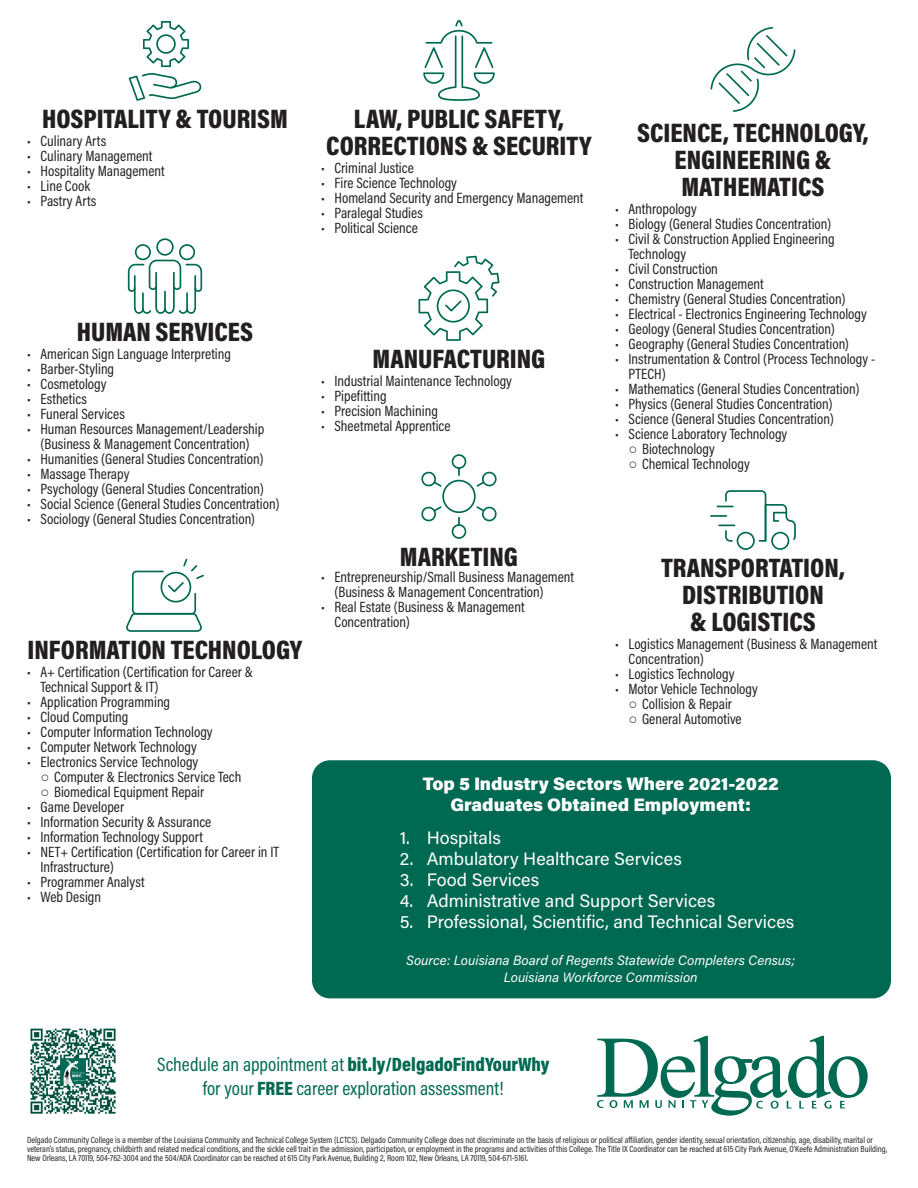
<style>
.page{position:relative;width:918px;height:1188px;background:#fff}
.page>*{position:absolute;margin:0;border:0;box-sizing:border-box;transform-origin:0 0}
.t1{font:900 27px/27px "Acumin Pro Cond";color:#231f20;text-align:center}
.t2{font:900 19.5px "Acumin Pro Cond";color:#006951}
.t3{font:19.5px "Acumin Pro Cond";color:#006951}
.t4{font:18px "Acumin Pro";color:#fff}
.t5{font:900 18px "Acumin Pro";color:#fff}
.t6{font:15px/15px "Acumin Pro Cond";color:#231f20}
.t7{font:italic 13.5px "Acumin Pro";color:#fff}
.t8{font:9px/9px "Acumin Pro Cond";color:#231f20}
.s1{font-family:"Arial"}
.s2{font-weight:400}
.s3{font-weight:900}
</style>
<div class="page">
<svg style="left:143px;top:21px;width:46px;height:46px"></svg>
<svg style="left:129px;top:73px;width:72px;height:28px"></svg>
<svg style="left:128px;top:238px;width:74px;height:76px"></svg>
<svg style="left:126px;top:559px;width:78px;height:73px"></svg>
<svg style="left:423px;top:20px;width:72px;height:81px"></svg>
<svg style="left:419px;top:256px;width:81px;height:85px"></svg>
<svg style="left:421px;top:454px;width:76px;height:85px"></svg>
<svg style="left:711px;top:27px;width:84px;height:85px"></svg>
<svg style="left:710px;top:490px;width:86px;height:60px"></svg>
<div style="left:312px;top:760px;width:579px;height:238px;background:#006951;border-radius:18px"></div>
<svg style="left:597px;top:1036px;width:271px;height:80px"></svg>
<img style="left:30px;top:1028px;width:86px;height:86px">
<p class="t1" style="left:42px;top:104px;width:247px">HOSPITALITY &amp; TOURISM</p>
<p class="t6" style="left:27px;top:133px;width:81px">• Culinary Arts</p>
<p class="t6" style="left:27px;top:148px;width:127px">• Culinary Management</p>
<p class="t6" style="left:27px;top:163px;width:139px">• Hospitality Management</p>
<p class="t6" style="left:27px;top:178px;width:65px">• Line Cook</p>
<p class="t6" style="left:27px;top:193px;width:71px">• Pastry Arts</p>
<p class="t1" style="left:77px;top:317px;width:178px">HUMAN SERVICES</p>
<p class="t6" style="left:27px;top:346px;width:206px">• American Sign Language Interpreting</p>
<p class="t6" style="left:27px;top:361px;width:89px">• Barber-Styling</p>
<p class="t6" style="left:27px;top:376px;width:81px">• Cosmetology</p>
<p class="t6" style="left:27px;top:391px;width:62px">• Esthetics</p>
<p class="t6" style="left:27px;top:406px;width:99px">• Funeral Services</p>
<p class="t6" style="left:27px;top:421px;width:239px;text-align:center">• Human Resources Management/Leadership (Business &amp; Management Concentration)</p>
<p class="t6" style="left:27px;top:451px;width:238px">• Humanities (General Studies Concentration)</p>
<p class="t6" style="left:27px;top:466px;width:104px">• Massage Therapy</p>
<p class="t6" style="left:27px;top:481px;width:238px">• Psychology (General Studies Concentration)</p>
<p class="t6" style="left:27px;top:496px;width:254px">• Social Science (General Studies Concentration)</p>
<p class="t6" style="left:27px;top:511px;width:230px">• Sociology (General Studies Concentration)</p>
<p class="t1" style="left:28px;top:635px;width:276px">INFORMATION TECHNOLOGY</p>
<p class="t6" style="left:40px;top:664px;width:214px;text-indent:-14px">• A+ Certification (Certification for Career &amp;<br>Technical Support &amp; IT)</p>
<p class="t6" style="left:27px;top:694px;width:145px">• Application Programming</p>
<p class="t6" style="left:27px;top:709px;width:103px">• Cloud Computing</p>
<p class="t6" style="left:27px;top:724px;width:187px">• Computer Information Technology</p>
<p class="t6" style="left:27px;top:739px;width:171px">• Computer Network Technology</p>
<p class="t6" style="left:27px;top:754px;width:173px">• Electronics Service Technology</p>
<p class="t6" style="left:40px;top:769px;width:202px"><span class="s1">○</span> Computer &amp; Electronics Service Tech</p>
<p class="t6" style="left:40px;top:784px;width:165px"><span class="s1">○</span> Biomedical Equipment Repair</p>
<p class="t6" style="left:27px;top:799px;width:99px">• Game Developer</p>
<p class="t6" style="left:27px;top:814px;width:186px">• Information Security &amp; Assurance</p>
<p class="t6" style="left:27px;top:829px;width:177px">• Information Technology Support</p>
<p class="t6" style="left:40px;top:844px;width:240px;text-indent:-14px">• NET+ Certification (Certification for Career in IT<br>Infrastructure)</p>
<p class="t6" style="left:27px;top:874px;width:119px">• Programmer Analyst</p>
<p class="t6" style="left:27px;top:889px;width:76px">• Web Design</p>
<p class="t1" style="left:326px;top:104px;width:267px">LAW, PUBLIC SAFETY,<br>CORRECTIONS &amp; SECURITY</p>
<p class="t6" style="left:321px;top:160px;width:94px">• Criminal Justice</p>
<p class="t6" style="left:321px;top:175px;width:138px">• Fire Science Technology</p>
<p class="t6" style="left:321px;top:190px;width:264px">• Homeland Security and Emergency Management</p>
<p class="t6" style="left:321px;top:205px;width:103px">• Paralegal Studies</p>
<p class="t6" style="left:321px;top:220px;width:98px">• Political Science</p>
<p class="t1" style="left:373px;top:344px;width:174px">MANUFACTURING</p>
<p class="t6" style="left:321px;top:373px;width:192px">• Industrial Maintenance Technology</p>
<p class="t6" style="left:321px;top:388px;width:67px">• Pipefitting</p>
<p class="t6" style="left:321px;top:403px;width:118px">• Precision Machining</p>
<p class="t6" style="left:321px;top:418px;width:131px">• Sheetmetal Apprentice</p>
<p class="t1" style="left:637px;top:118px;width:233px">SCIENCE, TECHNOLOGY,<br>ENGINEERING &amp;<br>MATHEMATICS</p>
<p class="t6" style="left:615px;top:201px;width:83px">• Anthropology</p>
<p class="t6" style="left:615px;top:216px;width:218px">• Biology (General Studies Concentration)</p>
<p class="t6" style="left:629px;top:231px;width:208px;text-indent:-14px">• Civil &amp; Construction Applied Engineering<br>Technology</p>
<p class="t6" style="left:615px;top:261px;width:104px">• Civil Construction</p>
<p class="t6" style="left:615px;top:276px;width:150px">• Construction Management</p>
<p class="t6" style="left:615px;top:291px;width:232px">• Chemistry (General Studies Concentration)</p>
<p class="t6" style="left:615px;top:306px;width:253px">• Electrical - Electronics Engineering Technology</p>
<p class="t6" style="left:615px;top:321px;width:221px">• Geology (General Studies Concentration)</p>
<p class="t6" style="left:615px;top:336px;width:236px">• Geography (General Studies Concentration)</p>
<p class="t6" style="left:629px;top:351px;width:248px;text-indent:-14px">• Instrumentation &amp; Control (Process Technology -<br>PTECH)</p>
<p class="t6" style="left:615px;top:381px;width:246px">• Mathematics (General Studies Concentration)</p>
<p class="t6" style="left:615px;top:396px;width:219px">• Physics (General Studies Concentration)</p>
<p class="t6" style="left:615px;top:411px;width:220px">• Science (General Studies Concentration)</p>
<p class="t6" style="left:615px;top:426px;width:174px">• Science Laboratory Technology</p>
<p class="t6" style="left:629px;top:441px;width:88px"><span class="s1">○</span> Biotechnology</p>
<p class="t6" style="left:629px;top:456px;width:123px"><span class="s1">○</span> Chemical Technology</p>
<p class="t1" style="left:400px;top:542px;width:120px">MARKETING</p>
<p class="t6" style="left:334px;top:569px;width:241px;text-indent:-14px">• Entrepreneurship/Small Business Management (Business &amp; Management Concentration)</p>
<p class="t6" style="left:334px;top:599px;width:192px;text-indent:-14px">• Real Estate (Business &amp; Management<br>Concentration)</p>
<p class="t1" style="left:661px;top:553px;width:185px">TRANSPORTATION,<br>DISTRIBUTION</p>
<p class="t1" style="left:690px;top:607px;width:127px">&amp; LOGISTICS</p>
<p class="t6" style="left:629px;top:636px;width:250px;text-indent:-14px">• Logistics Management (Business &amp; Management<br>Concentration)</p>
<p class="t6" style="left:615px;top:666px;width:121px">• Logistics Technology</p>
<p class="t6" style="left:615px;top:681px;width:144px">• Motor Vehicle Technology</p>
<p class="t6" style="left:629px;top:696px;width:105px"><span class="s1">○</span> Collision &amp; Repair</p>
<p class="t6" style="left:629px;top:711px;width:115px"><span class="s1">○</span> General Automotive</p>
<p class="t5" style="left:423px;top:771px;width:358px">Top 5 Industry Sectors Where 2021-2022</p>
<p class="t5" style="left:450px;top:792px;width:302px">Graduates Obtained Employment:</p>
<p class="t4" style="left:400px;top:825px;width:103px">1. Hospitals</p>
<p class="t4" style="left:400px;top:846px;width:284px">2. Ambulatory Healthcare Services</p>
<p class="t4" style="left:400px;top:867px;width:141px">3. Food Services</p>
<p class="t4" style="left:400px;top:888px;width:317px">4. Administrative and Support Services</p>
<p class="t4" style="left:400px;top:909px;width:396px">5. Professional, Scientific, and Technical Services</p>
<p class="t7" style="left:406px;top:951px;width:391px">Source: Louisiana Board of Regents Statewide Completers Census;</p>
<p class="t7" style="left:504px;top:968px;width:195px">Louisiana Workforce Commission</p>
<p class="t2" style="left:157px;top:1052px;width:394px"><span class="s2">Schedule an appointment at</span> bit.ly/DelgadoFindYourWhy</p>
<p class="t3" style="left:203px;top:1076px;width:302px">for your <span class="s3">FREE</span> career exploration assessment!</p>
<p class="t8" style="left:27px;top:1135px;width:862px">Delgado Community College is a member of the Louisiana Community and Technical College System (LCTCS). Delgado Community College does not discriminate on the basis of religious or political affiliation, gender identity, sexual orientation, citizenship, age, disability, marital or veteran’s status, pregnancy, childbirth and related medical conditions, and the sickle cell trait in the admission, participation, or employment in the programs and activities of this College. The Title IX Coordinator can be reached at 615 City Park Avenue, O’Keefe Administration Building,<br>New Orleans, LA 70119, 504-762-3004 and the 504/ADA Coordinator can be reached at 615 City Park Avenue, Building 2, Room 102, New Orleans, LA 70119, 504-671-5161.</p>
</div>
